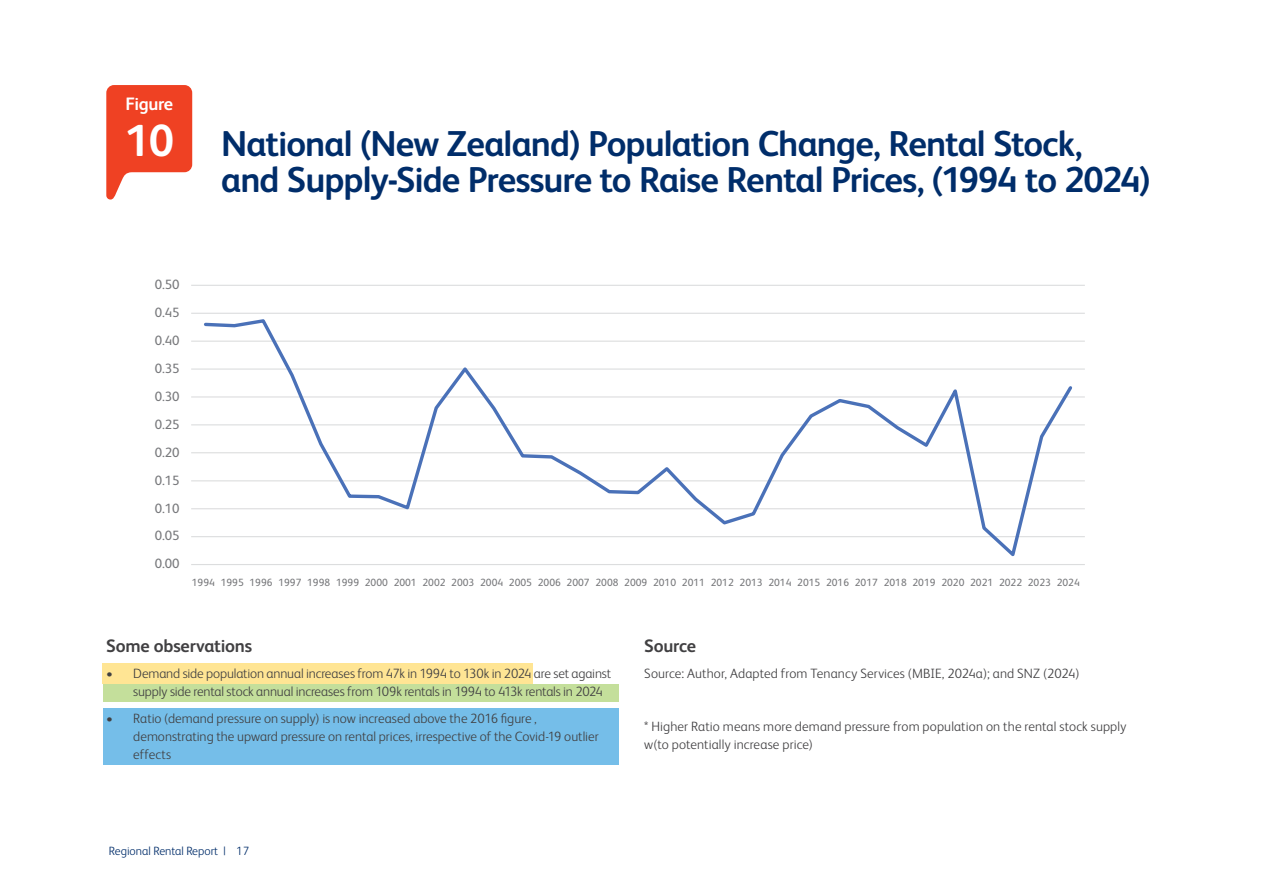
<style>
.page{position:relative;width:1263px;height:893px;background:#fff}
.page>*{position:absolute;margin:0;border:0;box-sizing:border-box;transform-origin:0 0}
.t1{font:700 36px/36px "FS Albert";letter-spacing:-.03em;color:#002d6a}
.t2{font:700 18px "FS Albert";letter-spacing:-.01em;color:#414042}
.t3{font:700 18px "FS Albert";letter-spacing:-.02em;color:#fff}
.t4{font:300 13.5px/18px "FS Albert";letter-spacing:-.005em;color:#414042}
.t5{font:13.5px "FS Albert";color:#77787b}
.t6{font:300 12px "FS Albert";color:#002d6a}
.t7{font:10.5px "FS Albert";color:#77787b}
.s1{font-size:45px;color:#fff}
</style>
<div class="page">
<div style="left:103px;top:708px;width:515px;height:57px;background:#75bee9"></div>
<div style="left:103px;top:684px;width:515px;height:18px;background:#c4df9b"></div>
<div style="left:103px;top:663px;width:430px;height:21px;background:#ffe594"></div>
<svg style="left:106px;top:85px;width:86px;height:115px"></svg>
<hr style="left:191px;top:536px;width:894px;height:1px;background:#dcddde">
<hr style="left:191px;top:508px;width:894px;height:1px;background:#dcddde">
<hr style="left:191px;top:480px;width:894px;height:1px;background:#dcddde">
<hr style="left:191px;top:452px;width:894px;height:1px;background:#dcddde">
<hr style="left:191px;top:424px;width:894px;height:1px;background:#dcddde">
<hr style="left:191px;top:396px;width:894px;height:1px;background:#dcddde">
<hr style="left:191px;top:368px;width:894px;height:2px;background:#dcddde">
<hr style="left:191px;top:341px;width:894px;height:1px;background:#dcddde">
<hr style="left:191px;top:313px;width:894px;height:1px;background:#dcddde">
<hr style="left:191px;top:285px;width:894px;height:1px;background:#dcddde">
<hr style="left:191px;top:564px;width:894px;height:1px;background:#dcddde">
<svg style="left:202px;top:319px;width:873px;height:238px"></svg>
<h2 class="t3" style="left:125px;top:92px;width:49px">Figure</h2>
<h1 class="t1" style="left:221px;top:124px;width:931px;text-indent:-97px"><span class="s1">10</span> National (New Zealand) Population Change, Rental Stock,<br>and Supply-Side Pressure to Raise Rental Prices, (1994 to 2024)</h1>
<p class="t5" style="left:155px;top:276px;width:27px">0.50</p>
<p class="t5" style="left:155px;top:303px;width:27px">0.45</p>
<p class="t5" style="left:155px;top:331px;width:27px">0.40</p>
<p class="t5" style="left:155px;top:359px;width:27px">0.35</p>
<p class="t5" style="left:155px;top:387px;width:27px">0.30</p>
<p class="t5" style="left:155px;top:415px;width:27px">0.25</p>
<p class="t5" style="left:155px;top:443px;width:27px">0.20</p>
<p class="t5" style="left:155px;top:471px;width:27px">0.15</p>
<p class="t5" style="left:155px;top:499px;width:27px">0.10</p>
<p class="t5" style="left:155px;top:527px;width:27px">0.05</p>
<p class="t5" style="left:155px;top:555px;width:27px">0.00</p>
<p class="t7" style="left:192px;top:575px;width:889px">1994 1995 1996 1997 1998 1999 2000 2001 2002 2003 2004 2005 2006 2007 2008 2009 2010 2011 2012 2013 2014 2015 2016 2017 2018 2019 2020 2021 2022 2023 2024</p>
<h2 class="t2" style="left:106px;top:633px;width:147px">Some observations</h2>
<p class="t4" style="left:133px;top:664px;width:479px;text-indent:-27px">• Demand side population annual increases from 47k in 1994 to 130k in 2024 are set against supply side rental stock annual increases from 109k rentals in 1994 to 413k rentals in 2024</p>
<p class="t4" style="left:133px;top:708px;width:467px;text-indent:-27px">• Ratio (demand pressure on supply) is now increased above the 2016 figure , demonstrating the upward pressure on rental prices, irrespective of the Covid-19 outlier effects</p>
<h2 class="t2" style="left:644px;top:633px;width:53px">Source</h2>
<p class="t4" style="left:644px;top:664px;width:437px">Source: Author, Adapted from Tenancy Services (MBIE, 2024a); and SNZ (2024)</p>
<p class="t4" style="left:644px;top:717px;width:484px">* Higher Ratio means more demand pressure from population on the rental stock supply w(to potentially increase price)</p>
<p class="t6" style="left:109px;top:843px;width:142px">Regional Rental Report | 17</p>
</div>
